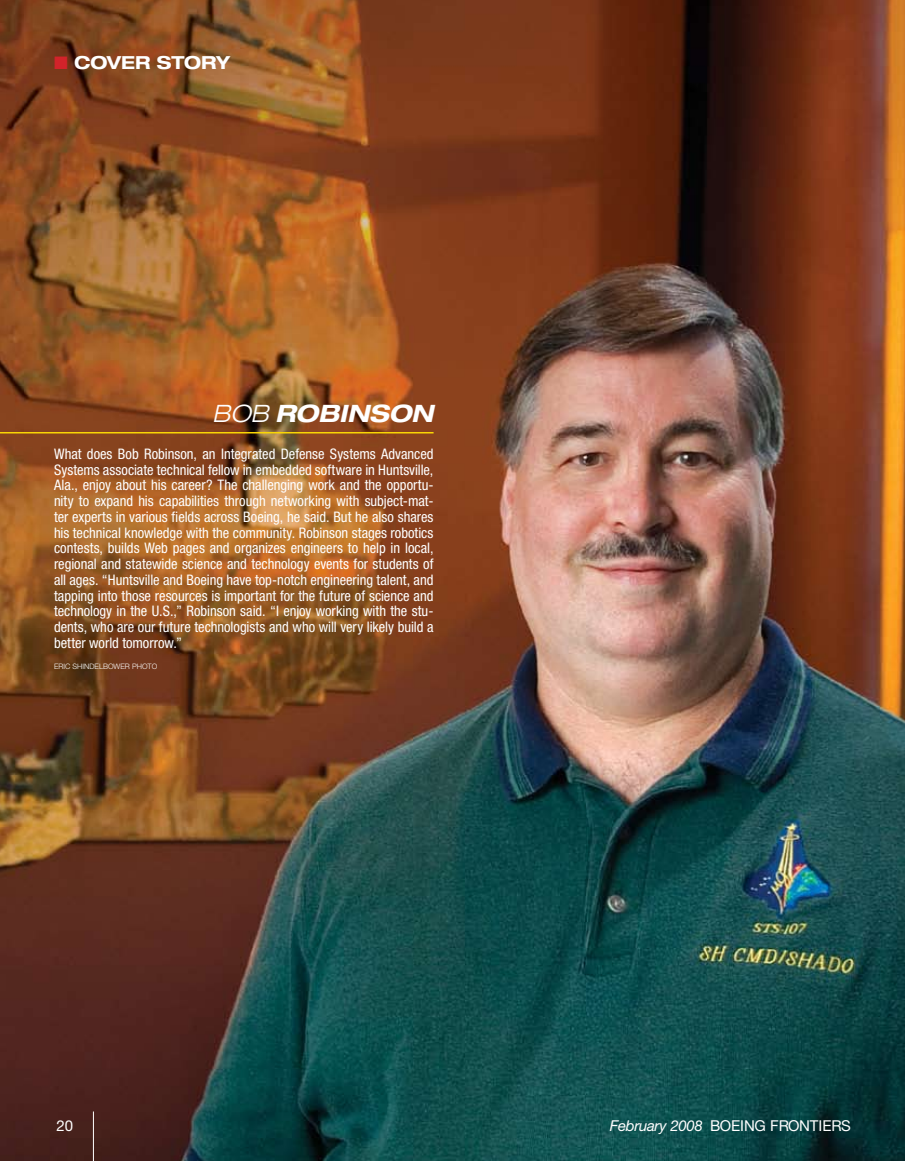
<style>
.page{position:relative;width:905px;height:1161px;background:#fff}
.page>*{position:absolute;margin:0;border:0;box-sizing:border-box;transform-origin:0 0}
.t1{font:italic 700 expanded 24px "Helvetica Neue LT Std";letter-spacing:-.005em;color:#fff}
.t2{font:700 expanded 18px "Helvetica Neue LT Std";letter-spacing:-.005em;color:#fff}
.t3{font:15px "Helvetica Neue LT Std";color:#fff}
.t4{font:condensed 14.55px/15.8px "Helvetica Neue LT Std";letter-spacing:-.005em;color:#fff;text-align:justify}
.t5{font:300 7.5px "Helvetica Neue LT Std";color:#fff}
.s1{color:#d2232a}
.s2{font-weight:300}
.s3{font-style:italic}
</style>
<div class="page">
<img style="left:0;top:0;width:904px;height:1161px">
<hr style="left:93px;top:1112px;width:1px;height:49px;background:#fff">
<hr style="left:0;top:432px;width:433px;height:2px;background:#f9d605">
<p class="t2" style="left:54px;top:51px;width:178px"><span class="s1">■</span> COVER STORY</p>
<h1 class="t1" style="left:213px;top:399px;width:222px"><span class="s2">bob</span> ROBINSON</h1>
<p class="t4" style="left:54px;top:446px;width:381px">What does Bob Robinson, an Integrated Defense Systems Advanced Systems associate technical fellow in embedded software in Huntsville, Ala., enjoy about his career? The challenging work and the opportu&shy;nity to expand his capabilities through networking with subject-mat&shy;ter experts in various fields across Boeing, he said. But he also shares his technical knowledge with the community. Robinson stages robotics contests, builds Web pages and organizes engineers to help in local, regional and statewide science and technology events for students of all ages. “Huntsville and Boeing have top-notch engineering talent, and tapping into those resources is important for the future of science and technology in the U.S.,” Robinson said. “I enjoy working with the stu&shy;dents, who are our future technologists and who will very likely build a better world tomorrow.”</p>
<p class="t5" style="left:54px;top:662px;width:105px">ERIC SHINDELBOWER PHOTO</p>
<p class="t3" style="left:57px;top:1116px;width:18px">20</p>
<p class="t3" style="left:609px;top:1117px;width:243px"><span class="s3">February 2008</span> BOEING FRONTIERS</p>
</div>
